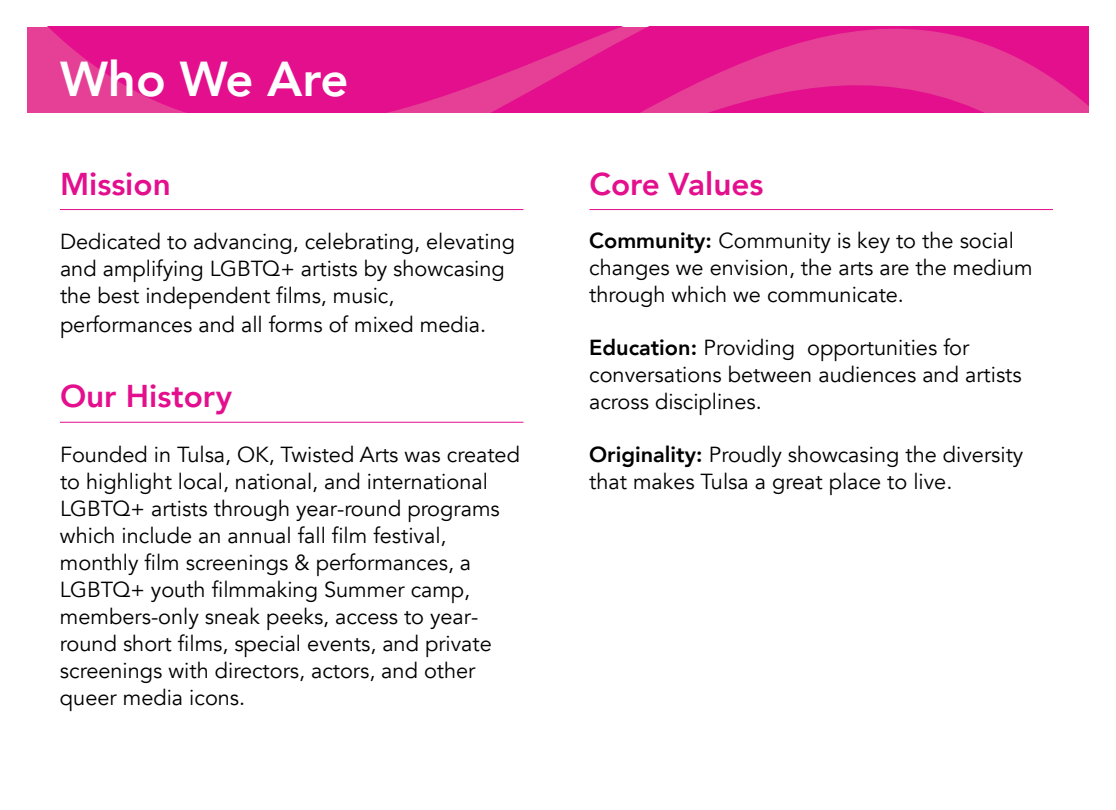
<style>
.page{position:relative;width:1116px;height:810px;background:#fff}
.page>*{position:absolute;margin:0;border:0;box-sizing:border-box;transform-origin:0 0}
.t1{font:800 48.9px "Avenir";color:#fff}
.t2{font:800 31.5px "Avenir";color:#e30f8d}
.t3{font:21.75px/27px "Avenir";color:#000}
.s1{font-weight:800}
</style>
<div class="page">
<svg style="left:27px;top:27px;width:1062px;height:85px;background:#e32090"></svg>
<hr style="left:60px;top:209px;width:464px;height:1px;background:#e30f8d">
<hr style="left:60px;top:422px;width:464px;height:1px;background:#e30f8d">
<hr style="left:589px;top:209px;width:464px;height:1px;background:#e30f8d">
<h1 class="t1" style="left:60px;top:41px;width:290px">Who We Are</h1>
<h2 class="t2" style="left:60px;top:160px;width:112px">Mission</h2>
<p class="t3" style="left:60px;top:228px;width:457px">Dedicated to advancing, celebrating, elevating and amplifying LGBTQ+ artists by showcasing the best independent films, music,</p>
<p class="t3" style="left:60px;top:312px;width:428px">performances and all forms of mixed media.</p>
<h2 class="t2" style="left:60px;top:371px;width:174px">Our History</h2>
<p class="t3" style="left:60px;top:441px;width:462px">Founded in Tulsa, OK, Twisted Arts was created to highlight local, national, and international LGBTQ+ artists through year-round programs which include an annual fall film festival, monthly film screenings &amp; performances, a LGBTQ+ youth filmmaking Summer camp, members-only sneak peeks, access to year&shy;round short films, special events, and private screenings with directors, actors, and other queer media icons.</p>
<h2 class="t2" style="left:590px;top:160px;width:176px">Core Values</h2>
<p class="t3" style="left:589px;top:227px;width:445px"><span class="s1">Community:</span> Community is key to the social changes we envision, the arts are the medium through which we communicate.</p>
<p class="t3" style="left:589px;top:334px;width:434px"><span class="s1">Education:</span> Providing opportunities for conversations between audiences and artists across disciplines.</p>
<p class="t3" style="left:589px;top:442px;width:436px"><span class="s1">Originality:</span> Proudly showcasing the diversity that makes Tulsa a great place to live.</p>
</div>
